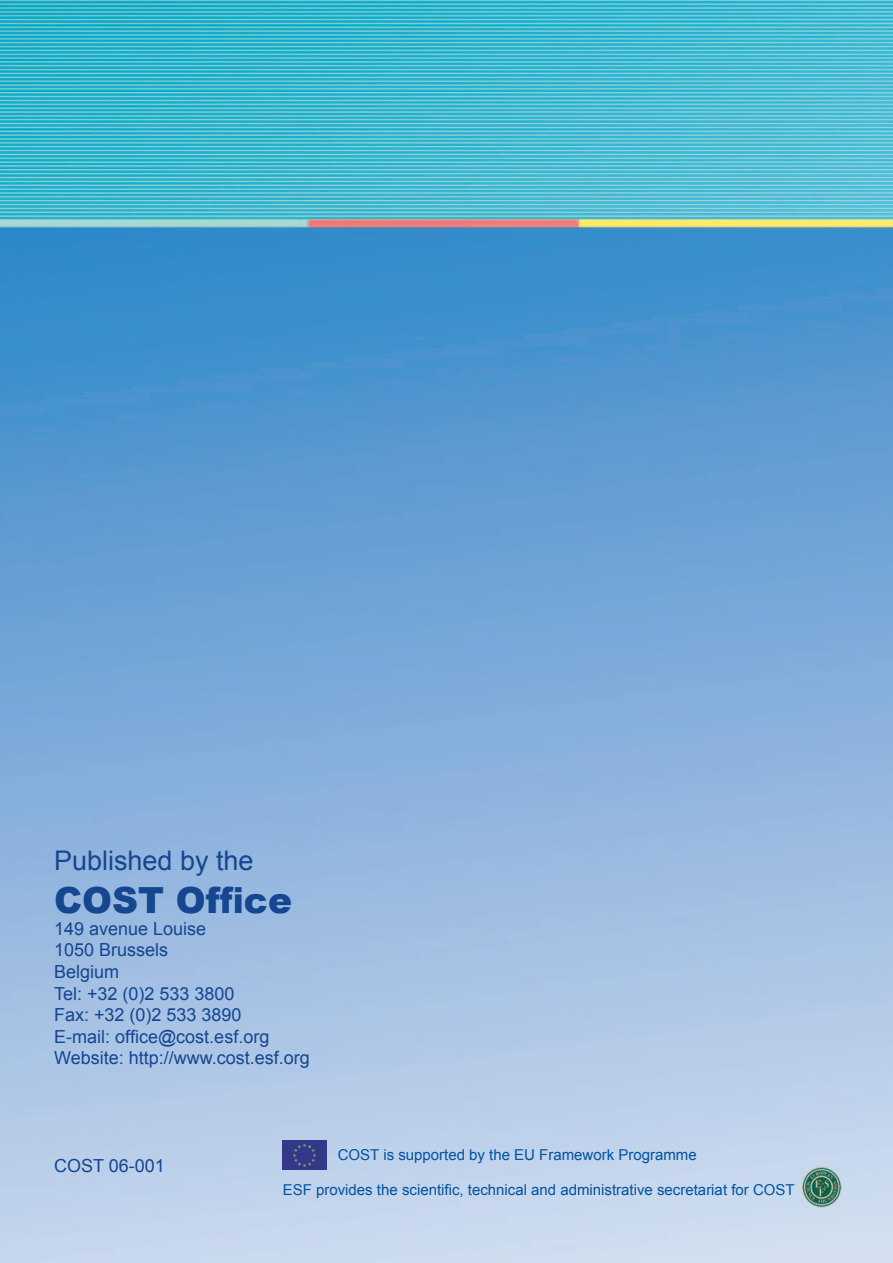
<style>
.page{position:relative;width:893px;height:1263px;background:#fff}
.page>*{position:absolute;margin:0;border:0;box-sizing:border-box;transform-origin:0 0}
.t1{font:900 36px "Arial";color:#154690}
.t2{font:27px "Arial";color:#154690}
.t3{font:18px/21.6px "Arial";color:#154690}
.t4{font:15px "Arial";color:#0153a0}
</style>
<div class="page">
<img style="left:0;top:0;width:893px;height:1263px">
<img style="left:283px;top:1141px;width:43px;height:28px">
<img style="left:801px;top:1166px;width:41px;height:41px">
<h2 class="t2" style="left:54px;top:843px;width:201px">Published by the</h2>
<h1 class="t1" style="left:54px;top:874px;width:239px">COST Office</h1>
<p class="t3" style="left:54px;top:918px;width:257px">149 avenue Louise<br>1050 Brussels<br>Belgium<br>Tel: +32 (0)2 533 3800<br>Fax: +32 (0)2 533 3890<br>E-mail: office@cost.esf.org<br>Website: http://www.cost.esf.org</p>
<p class="t3" style="left:54px;top:1155px;width:112px">COST 06-001</p>
<p class="t4" style="left:338px;top:1145px;width:360px">COST is supported by the EU Framework Programme</p>
<p class="t4" style="left:283px;top:1180px;width:513px">ESF provides the scientific, technical and administrative secretariat for COST</p>
</div>
